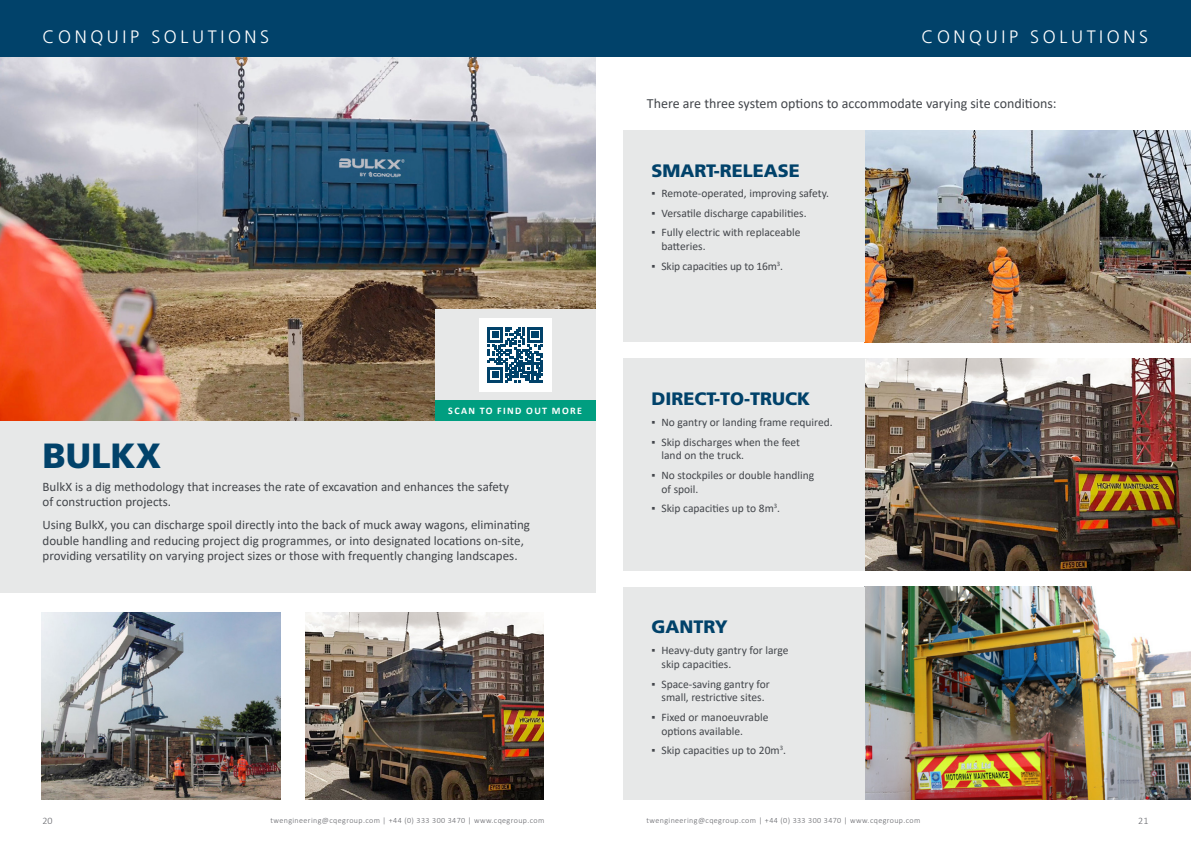
<style>
.page{position:relative;width:1191px;height:842px;background:#fff}
.page>*{position:absolute;margin:0;border:0;box-sizing:border-box;transform-origin:0 0}
.t1{font:900 35px "Frutiger LT Std";color:#01426a}
.t2{font:900 18px "Frutiger LT Std";color:#01426a}
.t3{font:300 18px "Frutiger LT Std";letter-spacing:.2em;color:#fff}
.t4{font:14px "Calibri";color:#43464b}
.t5{font:13px/15.6px "Calibri";color:#43464b}
.t6{font:11.5px/13.8px "Calibri";color:#43464b}
.t7{font:700 10px "Calibri";letter-spacing:.14em;color:#fff}
.t8{font:300 10px "Calibri";color:#636469}
.t9{font:300 8px "Calibri";letter-spacing:.05em;color:#636469}
</style>
<div class="page">
<img style="left:0;top:57px;width:595px;height:364px">
<img style="left:41px;top:612px;width:239px;height:187px">
<div style="left:0;top:0;width:1191px;height:57px;background:#01426a"></div>
<img style="left:305px;top:612px;width:239px;height:187px">
<img style="left:865px;top:359px;width:326px;height:212px">
<img style="left:865px;top:587px;width:326px;height:212px">
<div style="left:623px;top:587px;width:242px;height:212px;background:#e7e8e8"></div>
<div style="left:623px;top:359px;width:242px;height:212px;background:#e7e8e8"></div>
<div style="left:435px;top:309px;width:160px;height:112px;background:#e7e8e8"></div>
<div style="left:479px;top:318px;width:72px;height:74px;background:#fff"></div>
<svg style="left:487px;top:327px;width:56px;height:55px"></svg>
<div style="left:435px;top:400px;width:160px;height:21px;background:#009e80"></div>
<div style="left:0;top:421px;width:596px;height:172px;background:#e7e8e8"></div>
<img style="left:865px;top:130px;width:326px;height:212px">
<div style="left:623px;top:130px;width:242px;height:212px;background:#e7e8e8"></div>
<h2 class="t3" style="left:43px;top:26px;width:228px">CONQUIP SOLUTIONS</h2>
<h2 class="t3" style="left:921px;top:26px;width:228px">CONQUIP SOLUTIONS</h2>
<p class="t4" style="left:647px;top:94px;width:411px">There are three system options to accommodate varying site conditions:</p>
<p class="t7" style="left:448px;top:403px;width:135px">SCAN TO FIND OUT MORE</p>
<h1 class="t1" style="left:43px;top:435px;width:120px">BULKX</h1>
<p class="t5" style="left:43px;top:478px;width:468px">BulkX is a dig methodology that increases the rate of excavation and enhances the safety of construction projects.</p>
<p class="t5" style="left:43px;top:517px;width:489px">Using BulkX, you can discharge spoil directly into the back of muck away wagons, eliminating double handling and reducing project dig programmes, or into designated locations on-site, providing versatility on varying project sizes or those with frequently changing landscapes.</p>
<h2 class="t2" style="left:651px;top:159px;width:150px">SMART-RELEASE</h2>
<p class="t6" style="left:651px;top:186px;width:179px">▪ Remote-operated, improving safety.</p>
<p class="t6" style="left:651px;top:206px;width:157px">▪ Versatile discharge capabilities.</p>
<p class="t6" style="left:661px;top:225px;width:140px;text-indent:-10px">▪ Fully electric with replaceable batteries.</p>
<p class="t6" style="left:651px;top:259px;width:133px">▪ Skip capacities up to 16m<sup>3</sup>.</p>
<h2 class="t2" style="left:651px;top:388px;width:160px">DIRECT-TO-TRUCK</h2>
<p class="t6" style="left:651px;top:415px;width:183px">▪ No gantry or landing frame required.</p>
<p class="t6" style="left:661px;top:434px;width:140px;text-indent:-10px">▪ Skip discharges when the feet land on the truck.</p>
<p class="t6" style="left:661px;top:468px;width:154px;text-indent:-10px">▪ No stockpiles or double handling of spoil.</p>
<p class="t6" style="left:651px;top:501px;width:130px">▪ Skip capacities up to 8m<sup>3</sup>.</p>
<h2 class="t2" style="left:651px;top:616px;width:78px">GANTRY</h2>
<p class="t6" style="left:661px;top:643px;width:128px;text-indent:-10px">▪ Heavy-duty gantry for large skip capacities.</p>
<p class="t6" style="left:651px;top:676px;width:120px;text-align:center">▪ Space-saving gantry for small, restrictive sites.</p>
<p class="t6" style="left:661px;top:710px;width:108px;text-indent:-10px">▪ Fixed or manoeuvrable options available.</p>
<p class="t6" style="left:651px;top:743px;width:136px">▪ Skip capacities up to 20m<sup>3</sup>.</p>
<p class="t8" style="left:43px;top:814px;width:12px">20</p>
<p class="t9" style="left:270px;top:816px;width:275px">twengineering@cqegroup.com | +44 (0) 333 300 3470 | www.cqegroup.com</p>
<p class="t9" style="left:646px;top:816px;width:275px">twengineering@cqegroup.com | +44 (0) 333 300 3470 | www.cqegroup.com</p>
<p class="t8" style="left:1138px;top:814px;width:12px">21</p>
</div>
